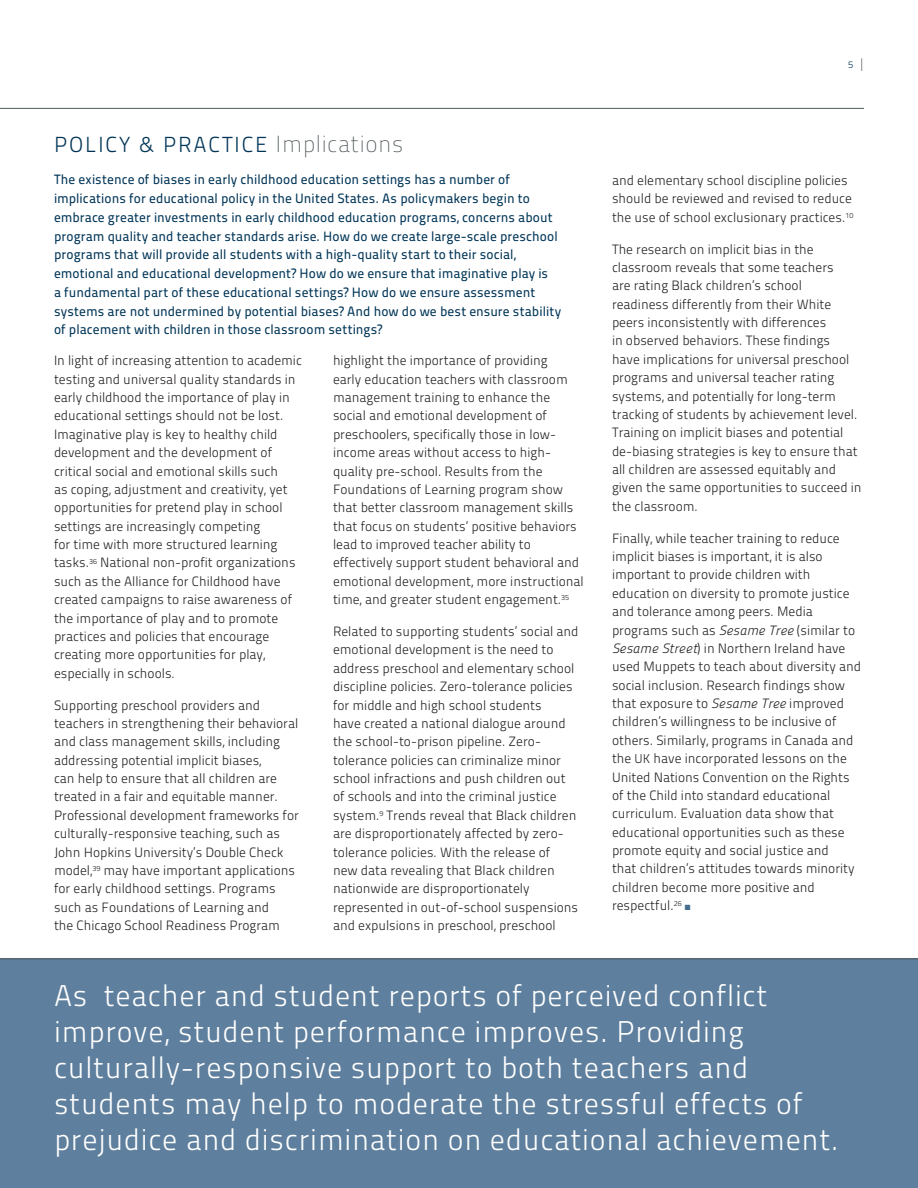
<style>
.page{position:relative;width:918px;height:1188px;background:#fff}
.page>*{position:absolute;margin:0;border:0;box-sizing:border-box;transform-origin:0 0}
.Call_outs{font:30px/36px "Titillium Maps 26 L 250 wt";letter-spacing:.025em;color:#fff}
.t1{font:21.75px "Titillium Maps 26 L 250 wt";letter-spacing:.085em;color:#003557}
.Body_copy{font:13.5px/18.3px "Titillium Maps 26 L 250 wt";color:#231f20}
.Body_copy-2{font:13.5px/18.8px "Titillium Maps 26 L 500 wt";letter-spacing:.01em;color:#003557}
.t2{font:9.75px "Titillium Maps 26 L 250 wt";color:#003557}
.Body_copy-3{font:7.5px "Zapf Dingbats";color:#466d8d}
.s1{font-family:"Titillium Maps 26 L 1 wt";font-size:23.25px;color:#51595c}
.s2{font-family:"Titillium Maps 26 L 1 wt";font-size:18px;color:#51595c}
.s3{font-family:"Titillitalic 250 wt"}
.s4{font-size:12.75px}
</style>
<div class="page">
<hr style="left:0;top:108px;width:864px;height:1px;background:#51595c">
<div style="left:0;top:958px;width:918px;height:230px;background:#5e7f9d"></div>
<hr style="left:0;top:958px;width:918px;height:1px;background:#51595c">
<p class="t1" style="left:54px;top:129px;width:351px">POLICY &amp; PRACTICE <span class="s1">Implications</span></p>
<p class="Body_copy-2" style="left:54px;top:170px;width:509px">The existence of biases in early childhood education settings has a number of implications for educational policy in the United States. As policymakers begin to embrace greater investments in early childhood education programs, concerns about program quality and teacher standards arise. How do we create large-scale preschool programs that will provide all students with a high-quality start to their social, emotional and educational development? How do we ensure that imaginative play is<br>a fundamental part of these educational settings? How do we ensure assessment systems are not undermined by potential biases? And how do we best ensure stability of placement with children in those classroom settings?</p>
<p class="Body_copy" style="left:54px;top:351px;width:249px">In light of increasing attention to academic testing and universal quality standards in early childhood the importance of play in educational settings should not be lost.<br>Imaginative play is key to healthy child development and the development of critical social and emotional skills such<br>as coping, adjustment and creativity, yet opportunities for pretend play in school settings are increasingly competing<br>for time with more structured learning tasks.<sup>36</sup> National non-profit organizations such as the Alliance for Childhood have created campaigns to raise awareness of the importance of play and to promote practices and policies that encourage creating more opportunities for play, especially in schools.</p>
<p class="Body_copy" style="left:54px;top:695px;width:247px">Supporting preschool providers and teachers in strengthening their behavioral and class management skills, including addressing potential implicit biases,<br>can help to ensure that all children are treated in a fair and equitable manner.<br>Professional development frameworks for culturally-responsive teaching, such as John Hopkins University’s Double Check model,<sup>39</sup> may have important applications for early childhood settings. Programs such as Foundations of Learning and<br>the Chicago School Readiness Program</p>
<p class="Body_copy" style="left:333px;top:351px;width:252px">highlight the importance of providing<br>early education teachers with classroom management training to enhance the social and emotional development of preschoolers, specifically those in low&shy;income areas without access to high&shy;quality pre-school. Results from the Foundations of Learning program show that better classroom management skills that focus on students’ positive behaviors lead to improved teacher ability to effectively support student behavioral and emotional development, more instructional time, and greater student engagement.<sup>35</sup></p>
<p class="Body_copy" style="left:333px;top:621px;width:247px">Related to supporting students’ social and emotional development is the need to address preschool and elementary school discipline policies. Zero-tolerance policies for middle and high school students<br>have created a national dialogue around the school-to-prison pipeline. Zero&shy;tolerance policies can criminalize minor school infractions and push children out of schools and into the criminal justice system.<sup>9</sup> Trends reveal that Black children are disproportionately affected by zero&shy;tolerance policies. With the release of new data revealing that Black children nationwide are disproportionately represented in out-of-school suspensions and expulsions in preschool, preschool</p>
<p class="t2" style="left:848px;top:57px;width:17px">5 <span class="s2">I</span></p>
<p class="Body_copy" style="left:612px;top:170px;width:243px">and elementary school discipline policies should be reviewed and revised to reduce the use of school exclusionary practices.<sup>10</sup></p>
<p class="Body_copy" style="left:612px;top:239px;width:251px">The research on implicit bias in the classroom reveals that some teachers<br>are rating Black children’s school readiness differently from their White peers inconsistently with differences<br>in observed behaviors. These findings<br>have implications for universal preschool programs and universal teacher rating systems, and potentially for long-term tracking of students by achievement level.<br>Training on implicit biases and potential de-biasing strategies is key to ensure that all children are assessed equitably and given the same opportunities to succeed in the classroom.</p>
<p class="Body_copy" style="left:612px;top:528px;width:251px">Finally, while teacher training to reduce implicit biases is important, it is also important to provide children with education on diversity to promote justice and tolerance among peers. Media programs such as <span class="s3">Sesame Tree</span> (similar to <span class="s3">Sesame Street</span>) in Northern Ireland have used Muppets to teach about diversity and social inclusion. Research findings show that exposure to <span class="s3">Sesame Tree</span> improved children’s willingness to be inclusive of others. Similarly, programs in Canada and the <span class="s4">UK</span> have incorporated lessons on the United Nations Convention on the Rights of the Child into standard educational curriculum. Evaluation data show that educational opportunities such as these promote equity and social justice and<br>that children’s attitudes towards minority children become more positive and respectful.<sup>26</sup></p>
<p class="Body_copy-3" style="left:685px;top:904px;width:7px">■</p>
<p class="Call_outs" style="left:54px;top:976px;width:786px">As teacher and student reports of perceived conflict improve, student performance improves. Providing culturally-responsive support to both teachers and students may help to moderate the stressful effects of prejudice and discrimination on educational achievement.</p>
</div>
